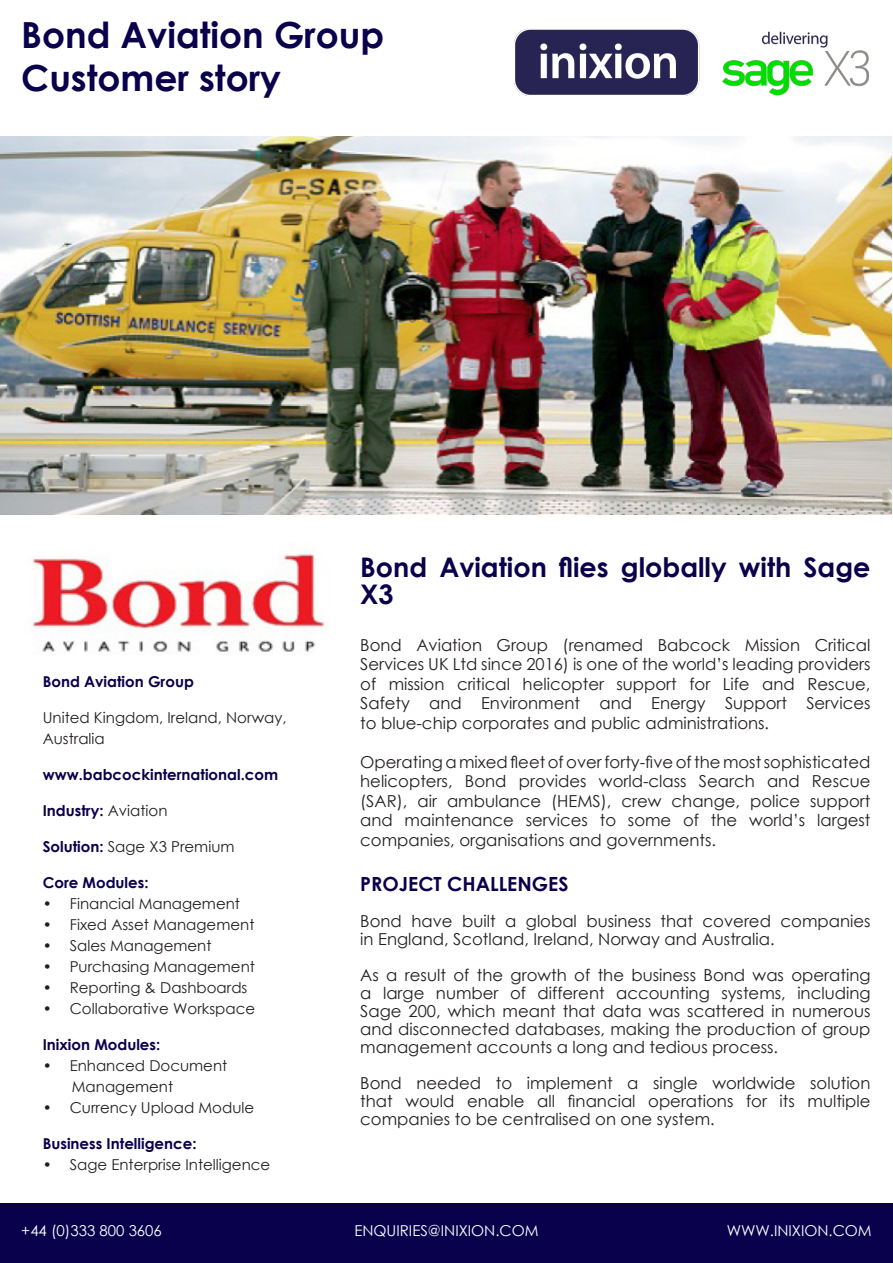
<style>
.page{position:relative;width:893px;height:1263px;background:#fff}
.page>*{position:absolute;margin:0;border:0;box-sizing:border-box;transform-origin:0 0}
.t1{font:700 36px "Century Gothic";color:#0a014c}
.t2{font:700 27px/27px "Century Gothic";color:#0a014c}
.t3{font:700 19.5px "Century Gothic";color:#0a014c}
.t4{font:16.5px/18px "Century Gothic";color:#231f20}
.t5{font:15px/21px "Century Gothic";color:#231f20}
.t6{font:700 15px "Century Gothic";color:#0a014c}
.t7{font:15px "Century Gothic";color:#fff}
.s1{font-weight:400;color:#231f20}
.s2{font-weight:700;color:#0a014c}
</style>
<div class="page">
<img style="left:514px;top:29px;width:355px;height:67px">
<div style="left:0;top:1203px;width:893px;height:60px;background:#0a014c"></div>
<img style="left:32px;top:554px;width:293px;height:98px">
<img style="left:0;top:136px;width:892px;height:378px">
<p class="t1" style="left:21px;top:8px;width:364px">Bond Aviation Group</p>
<p class="t1" style="left:21px;top:51px;width:261px">Customer story</p>
<p class="t6" style="left:43px;top:670px;width:153px">Bond Aviation Group</p>
<p class="t5" style="left:43px;top:707px;width:245px">United Kingdom, Ireland, Norway,<br>Australia</p>
<p class="t6" style="left:43px;top:763px;width:237px">www.babcockinternational.com</p>
<p class="t6" style="left:43px;top:799px;width:126px">Industry: <span class="s1">Aviation</span></p>
<p class="t5" style="left:43px;top:836px;width:193px"><span class="s2">Solution:</span> Sage X3 Premium</p>
<p class="t6" style="left:43px;top:871px;width:107px">Core Modules:</p>
<p class="t5" style="left:43px;top:893px;width:199px">• Financial Management</p>
<p class="t5" style="left:43px;top:914px;width:213px">• Fixed Asset Management</p>
<p class="t5" style="left:43px;top:935px;width:170px">• Sales Management</p>
<p class="t5" style="left:43px;top:956px;width:214px">• Purchasing Management</p>
<p class="t5" style="left:43px;top:977px;width:206px">• Reporting &amp; Dashboards</p>
<p class="t5" style="left:43px;top:998px;width:214px">• Collaborative Workspace</p>
<p class="t6" style="left:43px;top:1033px;width:119px">Inixion Modules:</p>
<p class="t5" style="left:43px;top:1055px;width:186px">• Enhanced Document</p>
<p class="t5" style="left:72px;top:1076px;width:103px">Management</p>
<p class="t5" style="left:43px;top:1097px;width:213px">• Currency Upload Module</p>
<p class="t6" style="left:43px;top:1132px;width:155px">Business Intelligence:</p>
<p class="t5" style="left:43px;top:1154px;width:229px">• Sage Enterprise Intelligence</p>
<p class="t2" style="left:360px;top:553px;width:512px">Bond Aviation flies globally with Sage<br>X3</p>
<p class="t4" style="left:360px;top:636px;width:512px">Bond Aviation Group (renamed Babcock Mission Critical</p>
<p class="t4" style="left:360px;top:655px;width:512px">Services UK Ltd since 2016) is one of the world’s leading providers</p>
<p class="t4" style="left:360px;top:675px;width:512px">of mission critical helicopter support for Life and Rescue,</p>
<p class="t4" style="left:360px;top:694px;width:512px">Safety and Environment and Energy Support Services</p>
<p class="t4" style="left:360px;top:714px;width:410px">to blue-chip corporates and public administrations.</p>
<p class="t4" style="left:360px;top:753px;width:512px">Operating a mixed fleet of over forty-five of the most sophisticated</p>
<p class="t4" style="left:360px;top:772px;width:512px">helicopters, Bond provides world-class Search and Rescue</p>
<p class="t4" style="left:360px;top:792px;width:512px">(SAR), air ambulance (HEMS), crew change, police support</p>
<p class="t4" style="left:360px;top:811px;width:512px">and maintenance services to some of the world’s largest</p>
<p class="t4" style="left:360px;top:831px;width:357px">companies, organisations and governments.</p>
<p class="t3" style="left:360px;top:869px;width:210px">PROJECT CHALLENGES</p>
<p class="t4" style="left:360px;top:912px;width:512px">Bond have built a global business that covered companies</p>
<p class="t4" style="left:360px;top:930px;width:416px">in England, Scotland, Ireland, Norway and Australia.</p>
<p class="t4" style="left:360px;top:966px;width:512px">As a result of the growth of the business Bond was operating</p>
<p class="t4" style="left:360px;top:984px;width:512px">a large number of different accounting systems, including<br>Sage 200, which meant that data was scattered in numerous</p>
<p class="t4" style="left:360px;top:1020px;width:512px">and disconnected databases, making the production of group</p>
<p class="t4" style="left:360px;top:1038px;width:419px">management accounts a long and tedious process.</p>
<p class="t4" style="left:360px;top:1074px;width:512px">Bond needed to implement a single worldwide solution</p>
<p class="t4" style="left:360px;top:1092px;width:512px">that would enable all financial operations for its multiple</p>
<p class="t4" style="left:360px;top:1110px;width:356px">companies to be centralised on one system.</p>
<p class="t7" style="left:21px;top:1220px;width:142px">+44 (0)333 800 3606</p>
<p class="t7" style="left:354px;top:1220px;width:186px">ENQUIRIES@INIXION.COM</p>
<p class="t7" style="left:727px;top:1220px;width:147px">WWW.INIXION.COM</p>
</div>
